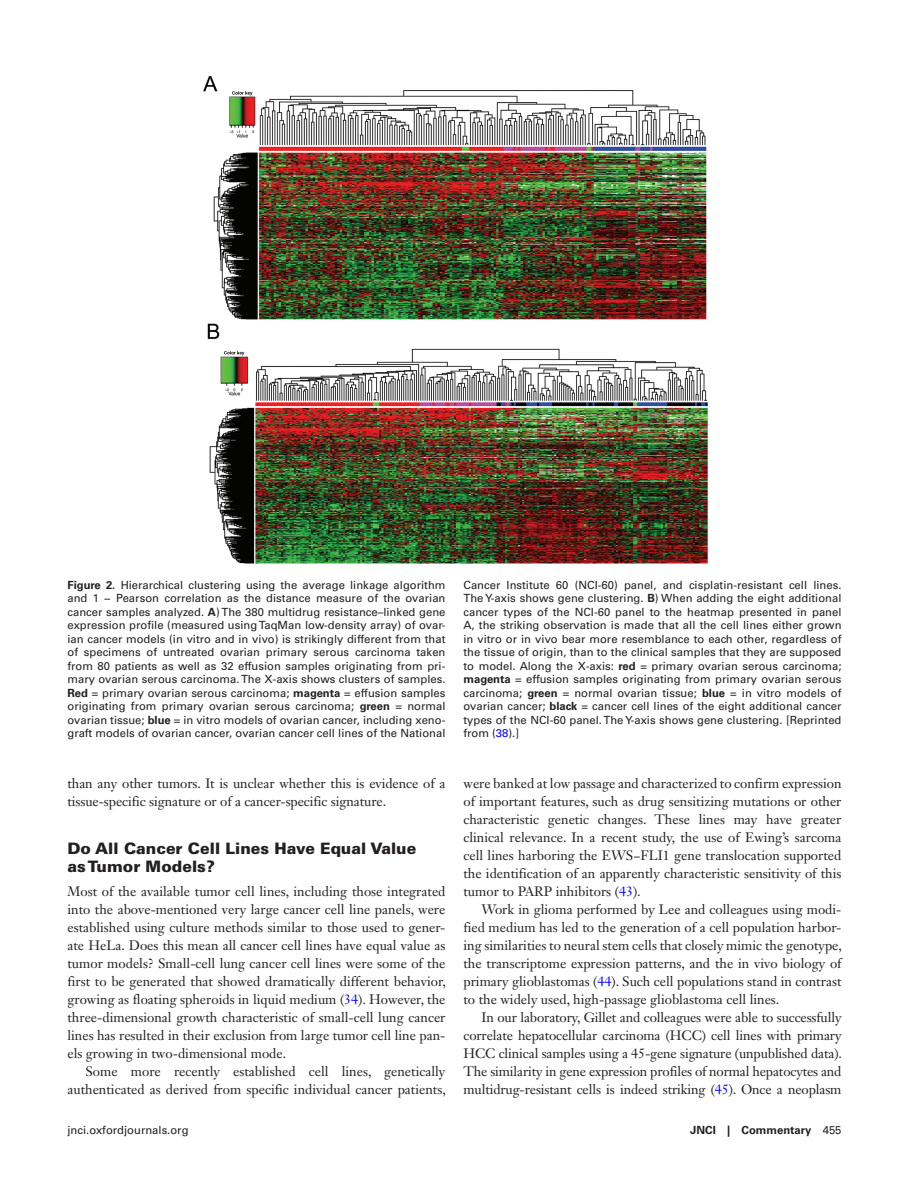
<style>
.page{position:relative;width:900px;height:1184px;background:#fff}
.page>*{position:absolute;margin:0;border:0;box-sizing:border-box;transform-origin:0 0}
.t1{font:900 15.75px/18px "Univers LT Std";color:#231f20}
.t2{font:13.5px/18px "Janson Text LT Std";color:#231f20;text-align:justify}
.t3{font:11.25px/13.5px "Univers LT Std";color:#231f20;text-align:justify}
.t4{font:700 11.25px "Univers LT Std";color:#231f20}
.s1{font-weight:700}
.s2{color:#00f}
.s3{font-weight:400}
</style>
<div class="page">
<img style="left:203px;top:76px;width:504px;height:488px">
<p class="t3" style="left:67px;top:578px;width:380px"><span class="s1">Figure 2.</span> Hierarchical clustering using the average linkage algorithm and 1 − Pearson correlation as the distance measure of the ovarian cancer samples analyzed. <span class="s1">A</span>) The 380 multidrug resistance–linked gene expression profile (measured using TaqMan low-density array) of ovar&shy;ian cancer models (in vitro and in vivo) is strikingly different from that of specimens of untreated ovarian primary serous carcinoma taken from 80 patients as well as 32 effusion samples originating from pri&shy;mary ovarian serous carcinoma. The X-axis shows clusters of samples.<br><span class="s1">Red</span> = primary ovarian serous carcinoma; <span class="s1">magenta</span> = effusion samples originating from primary ovarian serous carcinoma; <span class="s1">green</span> = normal ovarian tissue; <span class="s1">blue</span> = in vitro models of ovarian cancer, including xeno&shy;graft models of ovarian cancer, ovarian cancer cell lines of the National</p>
<p class="t3" style="left:463px;top:578px;width:380px">Cancer Institute 60 (NCI-60) panel, and cisplatin-resistant cell lines.<br>The Y-axis shows gene clustering. <span class="s1">B</span>) When adding the eight additional cancer types of the NCI-60 panel to the heatmap presented in panel A, the striking observation is made that all the cell lines either grown in vitro or in vivo bear more resemblance to each other, regardless of the tissue of origin, than to the clinical samples that they are supposed to model. Along the X-axis: <span class="s1">red</span> = primary ovarian serous carcinoma; <span class="s1">magenta</span> = effusion samples originating from primary ovarian serous carcinoma; <span class="s1">green</span> = normal ovarian tissue; <span class="s1">blue</span> = in vitro models of ovarian cancer; <span class="s1">black</span> = cancer cell lines of the eight additional cancer types of the NCI-60 panel. The Y-axis shows gene clustering. [Reprinted from (<span class="s2">38</span>).]</p>
<p class="t2" style="left:67px;top:774px;width:379px">than any other tumors. It is unclear whether this is evidence of a tissue-specific signature or of a cancer-specific signature.</p>
<p class="t1" style="left:67px;top:839px;width:350px">Do All Cancer Cell Lines Have Equal Value as Tumor Models?</p>
<p class="t2" style="left:67px;top:882px;width:380px">Most of the available tumor cell lines, including those integrated into the above-mentioned very large cancer cell line panels, were established using culture methods similar to those used to gener&shy;ate HeLa. Does this mean all cancer cell lines have equal value as tumor models? Small-cell lung cancer cell lines were some of the first to be generated that showed dramatically different behavior, growing as floating spheroids in liquid medium (<span class="s2">34</span>). However, the three-dimensional growth characteristic of small-cell lung cancer lines has resulted in their exclusion from large tumor cell line pan&shy;els growing in two-dimensional mode.</p>
<p class="t2" style="left:67px;top:1062px;width:380px;text-align:right">Some more recently established cell lines, genetically authenticated as derived from specific individual cancer patients,</p>
<p class="t2" style="left:463px;top:774px;width:380px">were banked at low passage and characterized to confirm expression of important features, such as drug sensitizing mutations or other characteristic genetic changes. These lines may have greater clinical relevance. In a recent study, the use of Ewing’s sarcoma cell lines harboring the EWS−FLI1 gene translocation supported the identification of an apparently characteristic sensitivity of this tumor to PARP inhibitors (<span class="s2">43</span>).</p>
<p class="t2" style="left:463px;top:900px;width:380px;text-indent:18px">Work in glioma performed by Lee and colleagues using modi&shy;fied medium has led to the generation of a cell population harbor&shy;ing similarities to neural stem cells that closely mimic the genotype, the transcriptome expression patterns, and the in vivo biology of primary glioblastomas (<span class="s2">44</span>). Such cell populations stand in contrast to the widely used, high-passage glioblastoma cell lines.</p>
<p class="t2" style="left:463px;top:1008px;width:380px;text-indent:18px">In our laboratory, Gillet and colleagues were able to successfully correlate hepatocellular carcinoma (HCC) cell lines with primary HCC clinical samples using a 45-gene signature (unpublished data).<br>The similarity in gene expression profiles of normal hepatocytes and multidrug-resistant cells is indeed striking (<span class="s2">45</span>). Once a neoplasm</p>
<p class="t3" style="left:67px;top:1123px;width:123px">jnci.oxfordjournals.org</p>
<p class="t4" style="left:690px;top:1123px;width:153px">JNCI | Commentary <span class="s3">455</span></p>
</div>
